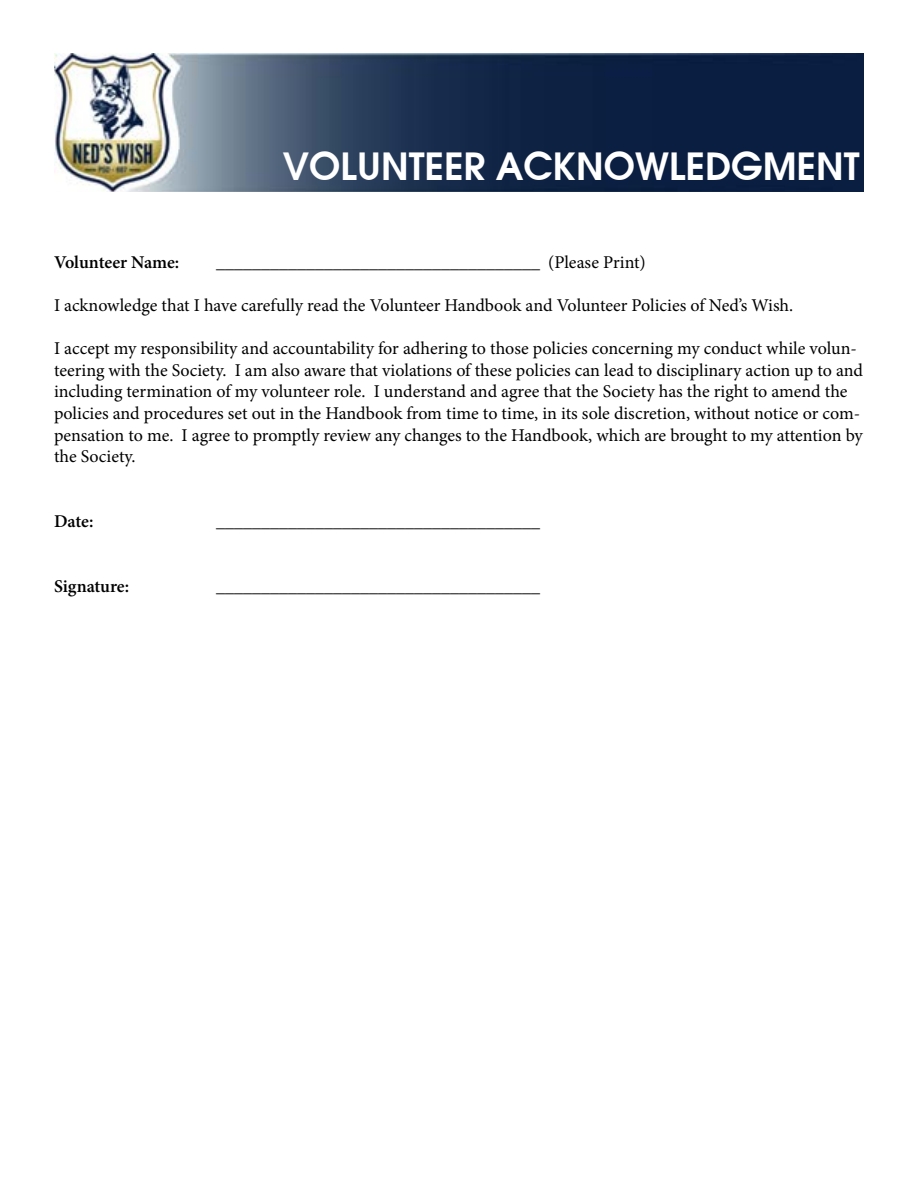
<style>
.page{position:relative;width:918px;height:1188px;background:#fff}
.page>*{position:absolute;margin:0;border:0;box-sizing:border-box;transform-origin:0 0}
.t1{font:600 37.5px "Avant Garde";color:#fff}
.t2{font:18px/21.6px "Minion Pro";color:#000}
.t3{font:600 18px "Minion Pro";letter-spacing:-.005em;color:#000}
</style>
<div class="page">
<img style="left:54px;top:54px;width:810px;height:138px">
<h1 class="t1" style="left:283px;top:142px;width:578px">VOLUNTEER ACKNOWLEDGMENT</h1>
<p class="t3" style="left:54px;top:250px;width:127px">Volunteer Name:</p>
<p class="t2" style="left:216px;top:251px;width:431px">____________________________________ (Please Print)</p>
<p class="t2" style="left:54px;top:295px;width:741px">I acknowledge that I have carefully read the Volunteer Handbook and Volunteer Policies of Ned’s Wish.</p>
<p class="t2" style="left:54px;top:338px;width:811px">I accept my responsibility and accountability for adhering to those policies concerning my conduct while volun&shy;teering with the Society. I am also aware that violations of these policies can lead to disciplinary action up to and including termination of my volunteer role. I understand and agree that the Society has the right to amend the policies and procedures set out in the Handbook from time to time, in its sole discretion, without notice or com&shy;pensation to me. I agree to promptly review any changes to the Handbook, which are brought to my attention by the Society.</p>
<p class="t3" style="left:54px;top:509px;width:41px">Date:</p>
<p class="t3" style="left:54px;top:574px;width:77px">Signature:</p>
<p class="t2" style="left:216px;top:511px;width:325px">____________________________________</p>
<p class="t2" style="left:216px;top:575px;width:325px">____________________________________</p>
</div>
